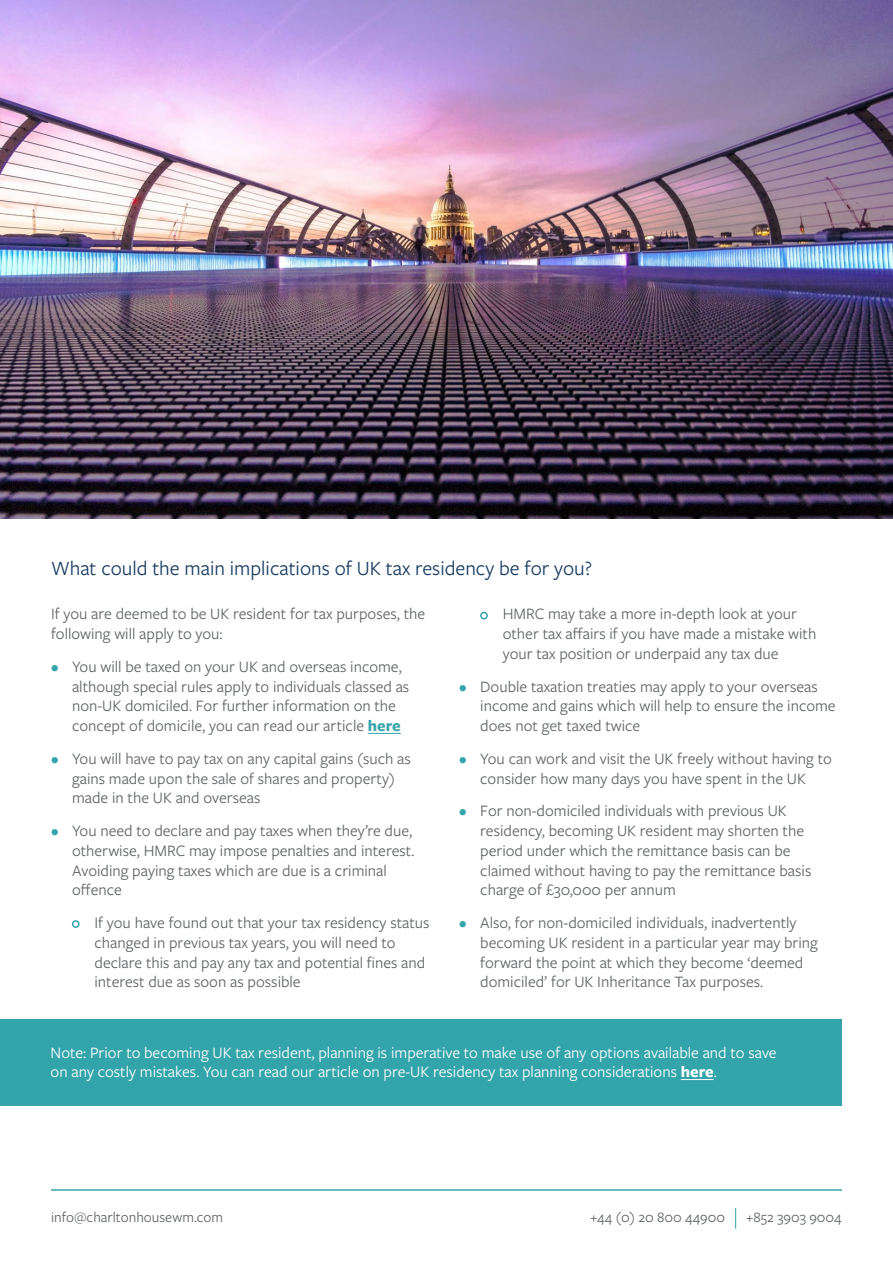
<style>
.page{position:relative;width:893px;height:1263px;background:#fff}
.page>*{position:absolute;margin:0;border:0;box-sizing:border-box;transform-origin:0 0}
.t1{font:21px "Freight Sans Pro";color:#173b61}
.t2{font:16.5px/19.8px "Freight Sans Pro";color:#606364}
.t3{font:16.5px/19.8px "Freight Sans Pro";color:#fff}
.t4{font:15px "Freight Sans Pro";color:#606364}
.s1{color:#34a4ab}
.s2{font-weight:700;color:#34a4ab}
.s3{font-weight:700}
</style>
<div class="page">
<hr style="left:51px;top:1189px;width:791px;height:2px;background:#34a4ab">
<hr style="left:368px;top:733px;width:33px;height:1px;background:#34a4ab">
<img style="left:0;top:0;width:893px;height:518px">
<div style="left:0;top:1020px;width:841px;height:86px;background:#34a4ab"></div>
<hr style="left:681px;top:1079px;width:33px;height:1px;background:#fff">
<svg style="left:735px;top:1208px;width:1px;height:20px"></svg>
<p class="t1" style="left:51px;top:554px;width:543px">What could the main implications of UK tax residency be for you?</p>
<p class="t2" style="left:51px;top:603px;width:376px">If you are deemed to be UK resident for tax purposes, the following will apply to you:</p>
<p class="t2" style="left:72px;top:656px;width:339px;text-indent:-21px"><span class="s1">•</span> You will be taxed on your UK and overseas income, although special rules apply to individuals classed as non-UK domiciled. For further information on the concept of domicile, you can read our article <span class="s2">here</span></p>
<p class="t2" style="left:72px;top:748px;width:340px;text-indent:-21px"><span class="s1">•</span> You will have to pay tax on any capital gains (such as gains made upon the sale of shares and property) made in the UK and overseas</p>
<p class="t2" style="left:72px;top:820px;width:344px;text-indent:-21px"><span class="s1">•</span> You need to declare and pay taxes when they’re due, otherwise, HMRC may impose penalties and interest.<br>Avoiding paying taxes which are due is a criminal offence</p>
<p class="t2" style="left:95px;top:912px;width:337px;text-indent:-23px"><span class="s1">•</span> If you have found out that your tax residency status changed in previous tax years, you will need to declare this and pay any tax and potential fines and interest due as soon as possible</p>
<p class="t2" style="left:503px;top:603px;width:315px;text-indent:-23px"><span class="s1">•</span> HMRC may take a more in-depth look at your other tax affairs if you have made a mistake with your tax position or underpaid any tax due</p>
<p class="t2" style="left:480px;top:676px;width:357px;text-indent:-21px"><span class="s1">•</span> Double taxation treaties may apply to your overseas income and gains which will help to ensure the income does not get taxed twice</p>
<p class="t2" style="left:459px;top:748px;width:374px;text-align:center"><span class="s1">•</span> You can work and visit the UK freely without having to consider how many days you have spent in the UK</p>
<p class="t2" style="left:480px;top:800px;width:333px;text-indent:-21px"><span class="s1">•</span> For non-domiciled individuals with previous UK residency, becoming UK resident may shorten the period under which the remittance basis can be claimed without having to pay the remittance basis charge of £30,000 per annum</p>
<p class="t2" style="left:480px;top:912px;width:339px;text-indent:-21px"><span class="s1">•</span> Also, for non-domiciled individuals, inadvertently becoming UK resident in a particular year may bring forward the point at which they become ‘deemed domiciled’ for UK Inheritance Tax purposes.</p>
<p class="t3" style="left:51px;top:1041px;width:727px">Note: Prior to becoming UK tax resident, planning is imperative to make use of any options available and to save on any costly mistakes. You can read our article on pre-UK residency tax planning considerations <span class="s3">here</span>.</p>
<p class="t4" style="left:51px;top:1207px;width:174px">info@charltonhousewm.com</p>
<p class="t4" style="left:590px;top:1207px;width:137px">+44 (0) 20 800 44900</p>
<p class="t4" style="left:746px;top:1207px;width:97px">+852 3903 9004</p>
</div>
